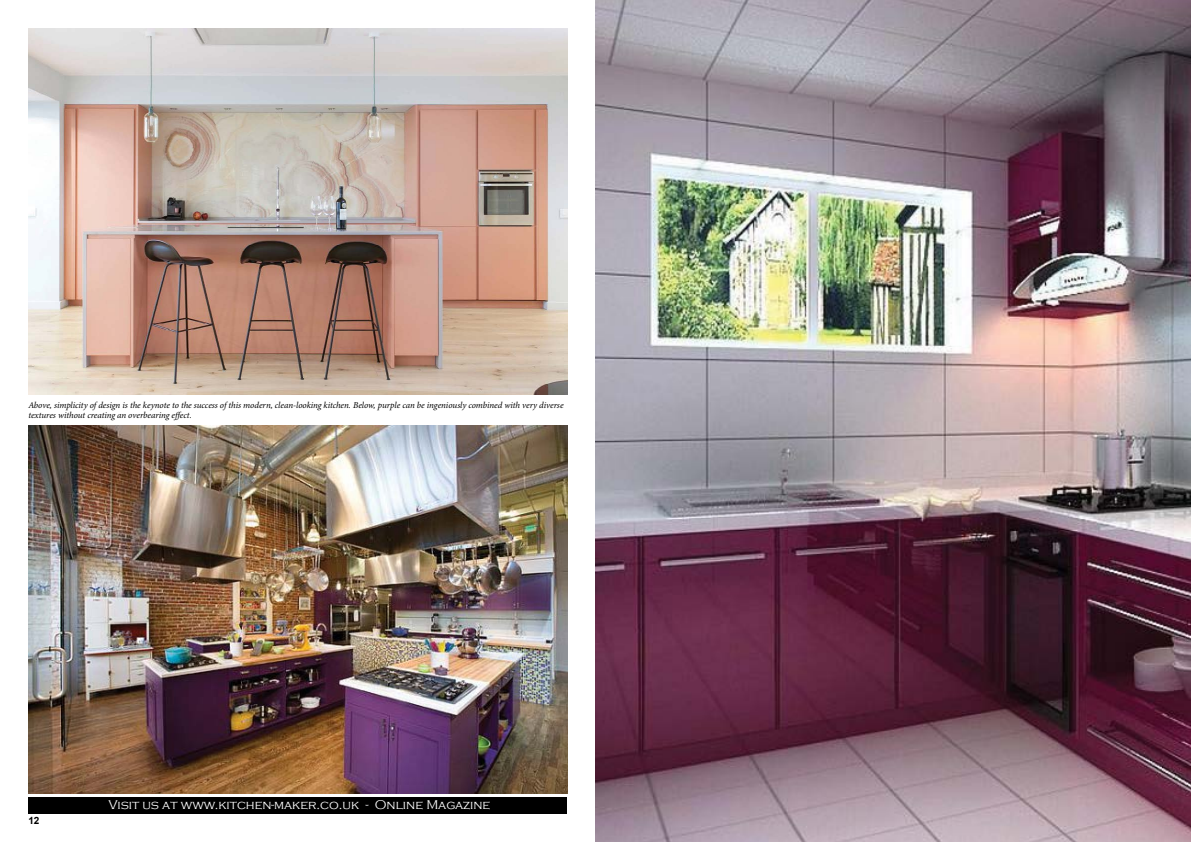
<style>
.page{position:relative;width:1191px;height:842px;background:#fff}
.page>*{position:absolute;margin:0;border:0;box-sizing:border-box;transform-origin:0 0}
.t1{font:300 13px "Copperplate Gothic";color:#fff}
.t2{font:700 10px "Arial";color:#000}
.t3{font:italic 9px/10.5px "Minion Pro";letter-spacing:-.01em;color:#000}
</style>
<div class="page">
<div style="left:28px;top:797px;width:539px;height:17px;background:#000"></div>
<img style="left:28px;top:28px;width:539px;height:366px">
<img style="left:28px;top:425px;width:539px;height:369px">
<img style="left:595px;top:0;width:596px;height:842px">
<p class="t3" style="left:28px;top:400px;width:537px">Above, simplicity of design is the keynote to the success of this modern, clean-looking kitchen. Below, purple can be ingeniously combined with very diverse textures without creating an overbearing effect.</p>
<p class="t2" style="left:28px;top:813px;width:13px">12</p>
<h1 class="t1" style="left:108px;top:797px;width:383px">Visit us at www.kitchen-maker.co.uk - Online Magazine</h1>
</div>
